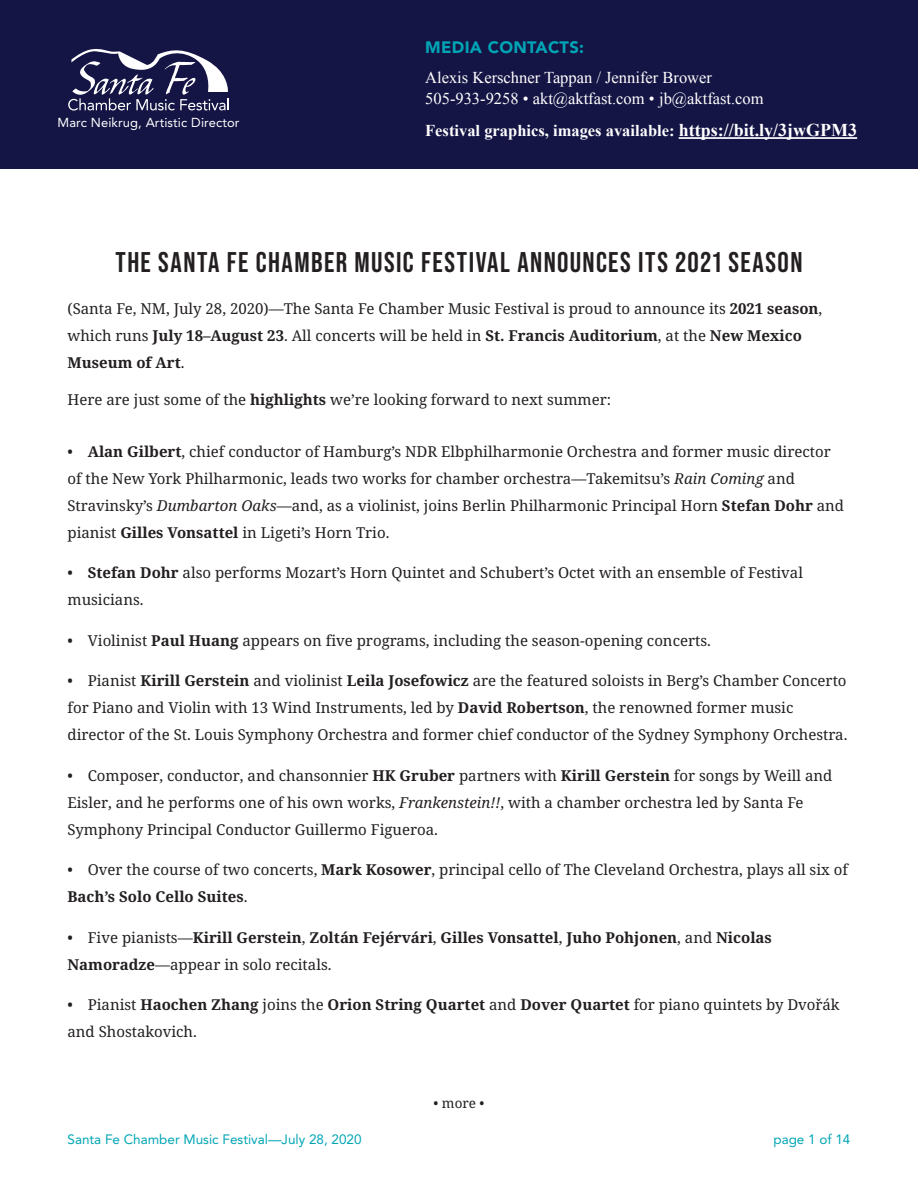
<style>
.page{position:relative;width:918px;height:1188px;background:#fff}
.page>*{position:absolute;margin:0;border:0;box-sizing:border-box;transform-origin:0 0}
.t1{font:700 28.5px "Bebas Neue Pro";letter-spacing:.055em;color:#231f20}
.t2{font:16.5px/21px "Times New Roman";color:#fff}
.t3{font:700 16.5px "Times New Roman";color:#fff}
.t4{font:900 16.5px "Avenir";letter-spacing:.02em;color:#00a5b5}
.t5{font:15px/27px "Noto Serif";color:#231f20}
.t6{font:700 15px/27px "Noto Serif";color:#231f20}
.t7{font:13.5px "Avenir";color:#00a5b5}
.t8{font:13.5px "Noto Serif";color:#231f20}
.t9{font:12.9px "Avenir";letter-spacing:.01em;color:#fff}
.s1{font-size:18px}
.s2{font-weight:700}
.s3{font-style:italic}
.s4{font-weight:400}
</style>
<div class="page">
<div style="left:0;top:0;width:918px;height:169px;background:#141445"></div>
<hr style="left:679px;top:137px;width:178px;height:2px;background:#fff">
<svg style="left:68px;top:48px;width:161px;height:63px"></svg>
<p class="t9" style="left:57px;top:115px;width:184px">Marc Neikrug, Artistic Director</p>
<p class="t4" style="left:425px;top:37px;width:160px">MEDIA CONTACTS:</p>
<p class="t2" style="left:425px;top:66px;width:340px">Alexis Kerschner Tappan / Jennifer Brower<br>505-933-9258 • akt@aktfast.com • jb@aktfast.com</p>
<p class="t3" style="left:425px;top:119px;width:433px">Festival graphics, images available: <span class="s1">https://bit.ly/3jwGPM3</span></p>
<h1 class="t1" style="left:115px;top:245px;width:689px">THE SANTA FE CHAMBER MUSIC FESTIVAL ANNOUNCES ITS 2021 SEASON</h1>
<p class="t5" style="left:68px;top:295px;width:756px">(Santa Fe, NM, July 28, 2020)—The Santa Fe Chamber Music Festival is proud to announce its <span class="s2">2021 season</span>, which runs <span class="s2">July 18–August 23</span>. All concerts will be held in <span class="s2">St. Francis Auditorium</span>, at the <span class="s2">New Mexico<br>Museum of Art</span>.</p>
<p class="t5" style="left:68px;top:387px;width:545px">Here are just some of the <span class="s2">highlights</span> we’re looking forward to next summer:</p>
<p class="t5" style="left:68px;top:438px;width:778px">• <span class="s2">Alan Gilbert</span>, chief conductor of Hamburg’s NDR Elbphilharmonie Orchestra and former music director of the New York Philharmonic, leads two works for chamber orchestra—Takemitsu’s <span class="s3">Rain Coming</span> and Stravinsky’s <span class="s3">Dumbarton Oaks</span>—and, as a violinist, joins Berlin Philharmonic Principal Horn <span class="s2">Stefan Dohr</span> and pianist <span class="s2">Gilles Vonsattel</span> in Ligeti’s Horn Trio.</p>
<p class="t5" style="left:68px;top:560px;width:737px">• <span class="s2">Stefan Dohr</span> also performs Mozart’s Horn Quintet and Schubert’s Octet with an ensemble of Festival musicians.</p>
<p class="t5" style="left:68px;top:627px;width:645px">• Violinist <span class="s2">Paul Huang</span> appears on five programs, including the season-opening concerts.</p>
<p class="t5" style="left:68px;top:668px;width:781px">• Pianist <span class="s2">Kirill Gerstein</span> and violinist <span class="s2">Leila Josefowicz</span> are the featured soloists in Berg’s Chamber Concerto for Piano and Violin with 13 Wind Instruments, led by <span class="s2">David Robertson</span>, the renowned former music director of the St. Louis Symphony Orchestra and former chief conductor of the Sydney Symphony Orchestra.</p>
<p class="t5" style="left:68px;top:762px;width:766px">• Composer, conductor, and chansonnier <span class="s2">HK Gruber</span> partners with <span class="s2">Kirill Gerstein</span> for songs by Weill and<br>Eisler, and he performs one of his own works, <span class="s3">Frankenstein!!</span>, with a chamber orchestra led by Santa Fe<br>Symphony Principal Conductor Guillermo Figueroa.</p>
<p class="t5" style="left:68px;top:857px;width:782px">• Over the course of two concerts, <span class="s2">Mark Kosower</span>, principal cello of The Cleveland Orchestra, plays all six of<br><span class="s2">Bach’s Solo Cello Suites</span>.</p>
<p class="t6" style="left:68px;top:924px;width:706px"><span class="s4">• Five pianists—</span>Kirill Gerstein<span class="s4">,</span> Zoltán Fejérvári<span class="s4">,</span> Gilles Vonsattel<span class="s4">,</span> Juho Pohjonen<span class="s4">, and</span> Nicolas<br>Namoradze<span class="s4">—appear in solo recitals.</span></p>
<p class="t5" style="left:68px;top:992px;width:774px">• Pianist <span class="s2">Haochen Zhang</span> joins the <span class="s2">Orion String Quartet</span> and <span class="s2">Dover Quartet</span> for piano quintets by Dvořák and Shostakovich.</p>
<p class="t8" style="left:434px;top:1094px;width:52px">• more •</p>
<p class="t7" style="left:68px;top:1132px;width:296px">Santa Fe Chamber Music Festival—July 28, 2020</p>
<p class="t7" style="left:773px;top:1132px;width:79px">page 1 of 14</p>
</div>
